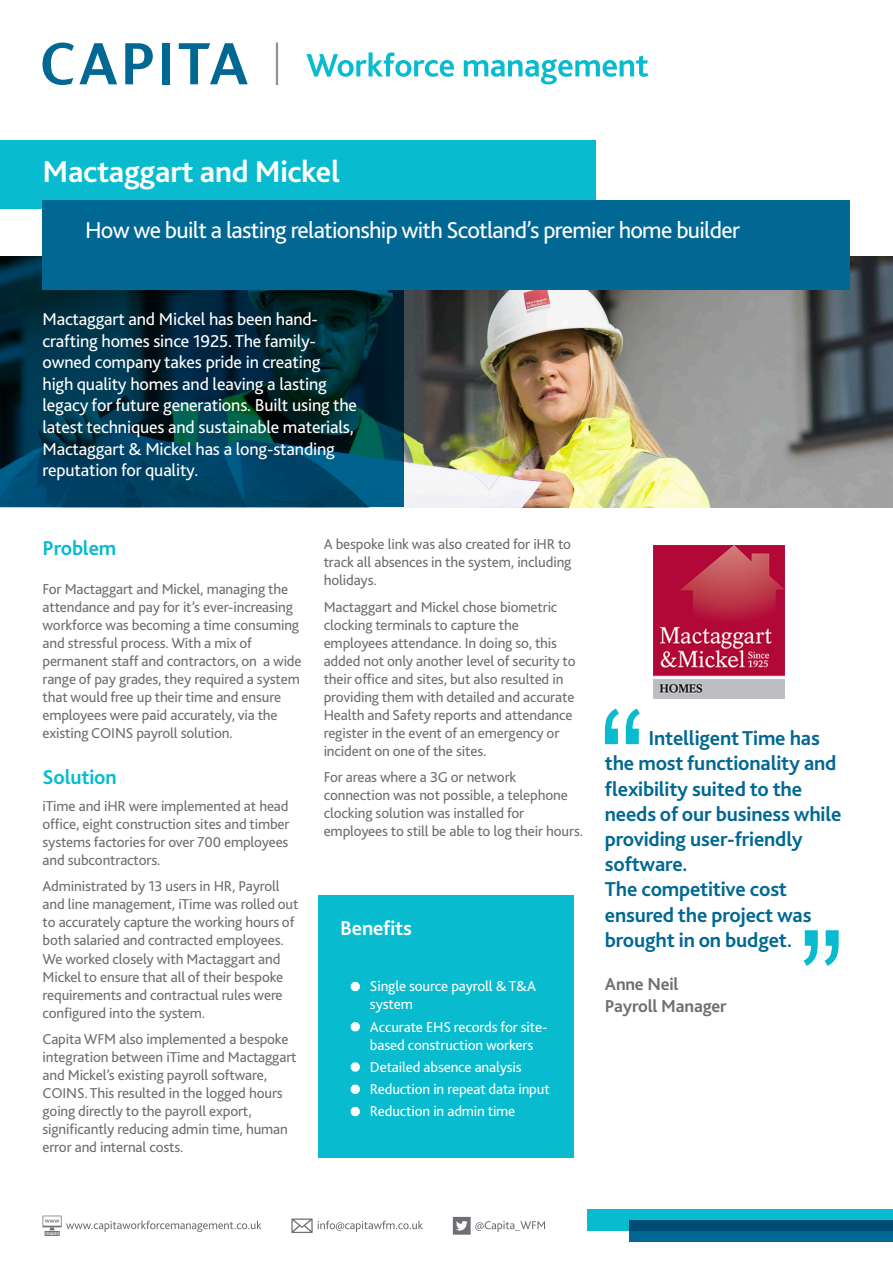
<style>
.page{position:relative;width:893px;height:1263px;background:#fff}
.page>*{position:absolute;margin:0;border:0;box-sizing:border-box;transform-origin:0 0}
.t1{font:700 31.5px "Bliss 2";letter-spacing:-.01em;color:#fff}
.t2{font:24px "Bliss 2";letter-spacing:-.03em;color:#fff}
.t3{font:700 21px/25.2px "Bliss 2";letter-spacing:-.01em;color:#006893}
.t4{font:700 21px "Bliss 2";letter-spacing:-.01em;color:#08bbce}
.t5{font:700 21px "Bliss 2";letter-spacing:-.01em;color:#fff}
.t6{font:18px/21.6px "Bliss 2";letter-spacing:-.01em;color:#fff}
.t7{font:700 18px "Bliss 2";letter-spacing:-.01em;color:#6c6f73}
.t8{font:15px/18px "Bliss 2";letter-spacing:-.01em;color:#6c6f73}
.t9{font:15px/18px "Bliss 2";letter-spacing:-.01em;color:#fff}
</style>
<div class="page">
<img style="left:404px;top:256px;width:489px;height:251px">
<div style="left:0;top:140px;width:595px;height:68px;background:#08bbce"></div>
<svg style="left:0;top:256px;width:404px;height:251px;background:#003347"></svg>
<svg style="left:605px;top:708px;width:35px;height:36px"></svg>
<svg style="left:804px;top:930px;width:35px;height:36px"></svg>
<div style="left:319px;top:895px;width:255px;height:263px;background:#08bbce"></div>
<div style="left:351px;top:982px;width:9px;height:9px;border:6px solid #fff;border-radius:50%"></div>
<div style="left:351px;top:1022px;width:9px;height:9px;border:6px solid #fff;border-radius:50%"></div>
<div style="left:351px;top:1062px;width:9px;height:10px;border:6px solid #fff;border-radius:50%"></div>
<div style="left:351px;top:1084px;width:9px;height:10px;border:6px solid #fff;border-radius:50%"></div>
<div style="left:351px;top:1107px;width:9px;height:9px;border:6px solid #fff;border-radius:50%"></div>
<svg style="left:125px;top:43px;width:28px;height:41px"></svg>
<div style="left:162px;top:43px;width:8px;height:41px;background:#006893"></div>
<svg style="left:43px;top:43px;width:74px;height:42px"></svg>
<svg style="left:179px;top:43px;width:69px;height:41px"></svg>
<hr style="left:276px;top:43px;width:2px;height:42px;background:#8c968e">
<svg style="left:306px;top:52px;width:342px;height:32px"></svg>
<div style="left:43px;top:200px;width:807px;height:89px;background:#006893"></div>
<img style="left:654px;top:545px;width:130px;height:154px">
<div style="left:587px;top:1210px;width:306px;height:21px;background:#08bbce"></div>
<div style="left:629px;top:1220px;width:264px;height:22px;background:linear-gradient(to bottom,#00436c,#006d98)"></div>
<svg style="left:453px;top:1217px;width:92px;height:18px"></svg>
<svg style="left:291px;top:1218px;width:132px;height:15px"></svg>
<svg style="left:43px;top:1215px;width:219px;height:21px"></svg>
<p class="t1" style="left:43px;top:152px;width:299px">Mactaggart and Mickel</p>
<p class="t2" style="left:85px;top:216px;width:656px">How we built a lasting relationship with Scotland’s premier home builder</p>
<p class="t6" style="left:43px;top:308px;width:316px">Mactaggart and Mickel has been hand&shy;crafting homes since 1925. The family&shy;owned company takes pride in creating<br>high quality homes and leaving a lasting legacy for future generations. Built using the latest techniques and sustainable materials, Mactaggart &amp; Mickel has a long-standing reputation for quality.</p>
<p class="t4" style="left:43px;top:535px;width:75px">Problem</p>
<p class="t8" style="left:43px;top:580px;width:261px">For Mactaggart and Mickel, managing the attendance and pay for it’s ever-increasing workforce was becoming a time consuming and stressful process. With a mix of permanent staff and contractors, on a wide range of pay grades, they required a system that would free up their time and ensure employees were paid accurately, via the existing COINS payroll solution.</p>
<p class="t4" style="left:43px;top:764px;width:76px">Solution</p>
<p class="t8" style="left:43px;top:797px;width:249px;text-align:justify">iTime and iHR were implemented at head office, eight construction sites and timber systems factories for over 700 employees and subcontractors.</p>
<p class="t8" style="left:43px;top:877px;width:258px">Administrated by 13 users in HR, Payroll and line management, iTime was rolled out to accurately capture the working hours of both salaried and contracted employees.<br>We worked closely with Mactaggart and Mickel to ensure that all of their bespoke requirements and contractual rules were configured into the system.</p>
<p class="t8" style="left:43px;top:1030px;width:256px">Capita WFM also implemented a bespoke integration between iTime and Mactaggart and Mickel’s existing payroll software, COINS. This resulted in the logged hours going directly to the payroll export, significantly reducing admin time, human error and internal costs.</p>
<p class="t8" style="left:324px;top:535px;width:249px;text-align:justify">A bespoke link was also created for iHR to track all absences in the system, including holidays.</p>
<p class="t8" style="left:324px;top:597px;width:253px">Mactaggart and Mickel chose biometric clocking terminals to capture the employees attendance. In doing so, this added not only another level of security to their office and sites, but also resulted in providing them with detailed and accurate Health and Safety reports and attendance register in the event of an emergency or incident on one of the sites.</p>
<p class="t8" style="left:324px;top:768px;width:261px">For areas where a 3G or network connection was not possible, a telephone clocking solution was installed for employees to still be able to log their hours.</p>
<p class="t5" style="left:340px;top:915px;width:73px">Benefits</p>
<p class="t9" style="left:370px;top:977px;width:168px;text-indent:-17px">• Single source payroll &amp; T&amp;A system</p>
<p class="t9" style="left:353px;top:1017px;width:196px;text-align:center">• Accurate EHS records for site&shy;based construction workers</p>
<p class="t9" style="left:353px;top:1057px;width:170px">• Detailed absence analysis</p>
<p class="t9" style="left:353px;top:1080px;width:198px">• Reduction in repeat data input</p>
<p class="t9" style="left:353px;top:1102px;width:164px">• Reduction in admin time</p>
<p class="t3" style="left:605px;top:725px;width:233px;text-indent:43px">Intelligent Time has the most functionality and flexibility suited to the</p>
<p class="t3" style="left:605px;top:801px;width:238px">needs of our business while</p>
<p class="t3" style="left:605px;top:826px;width:199px">providing user-friendly software.</p>
<p class="t3" style="left:605px;top:876px;width:208px">The competitive cost ensured the project was brought in on budget.</p>
<p class="t7" style="left:605px;top:973px;width:75px">Anne Neil</p>
<p class="t7" style="left:605px;top:994px;width:123px">Payroll Manager</p>
</div>
